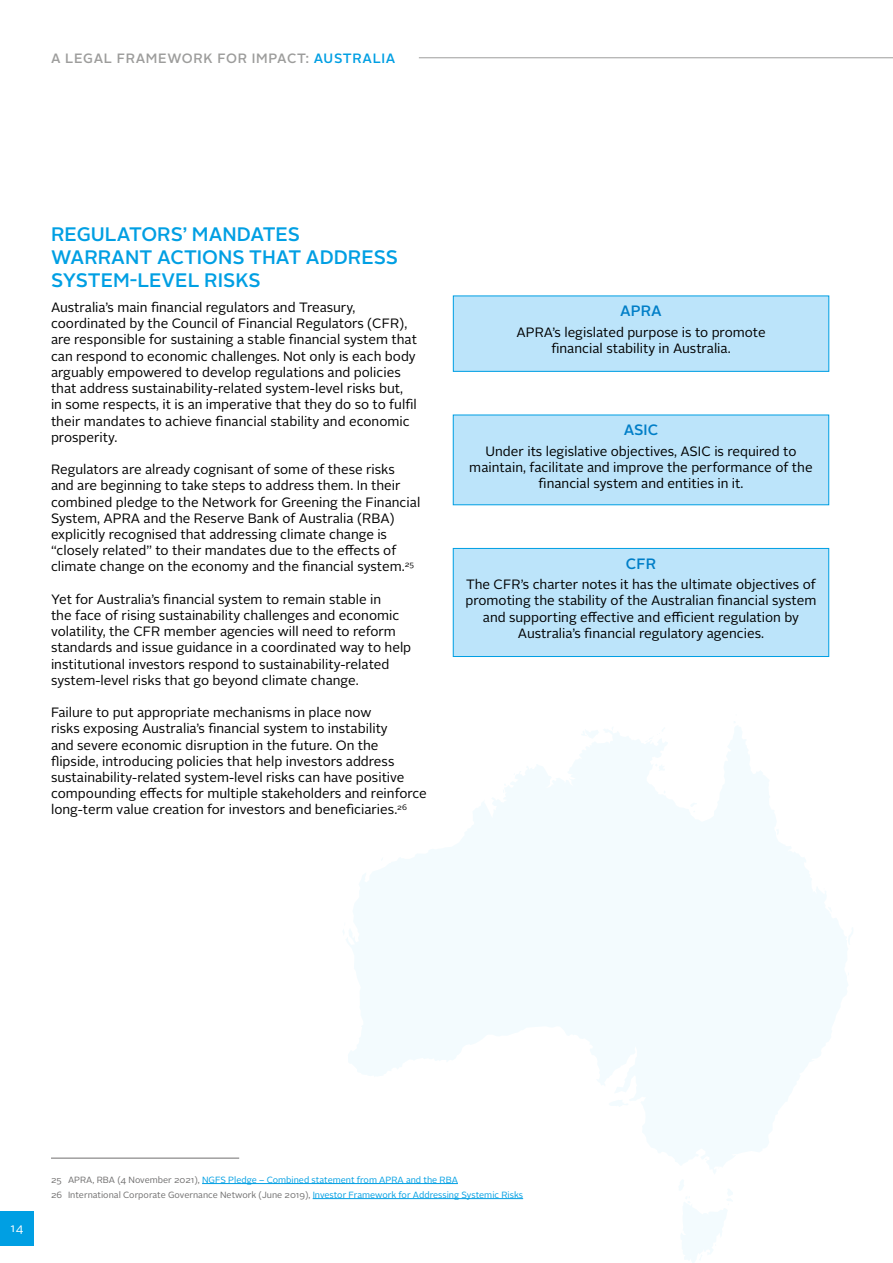
<style>
.page{position:relative;width:893px;height:1263px;background:#fff}
.page>*{position:absolute;margin:0;border:0;box-sizing:border-box;transform-origin:0 0}
.t1{font:500 19.5px/23.4px "Alright Sans";color:#009fe3}
.t2{font:500 15px "Alright Sans";color:#007ec7}
.t3{font:13.5px/16.2px "Alright Sans";color:#000}
.t4{font:500 13.5px "Alright Sans";letter-spacing:.05em;color:#9d9d9c}
.t5{font:12px "Alright Sans";color:#fff}
.t6{font:9px/15px "Alright Sans";color:#009fe3}
.s1{color:#009fe3}
.s2{color:#706f6f}
</style>
<div class="page">
<hr style="left:419px;top:57px;width:474px;height:1px;background:#9d9d9c">
<div style="left:0;top:1212px;width:34px;height:34px;background:#009fe3"></div>
<div style="left:453px;top:296px;width:376px;height:75px;background:#bce4fa"></div>
<div style="left:453px;top:296px;width:376px;height:76px;border:1px solid #009fe3"></div>
<div style="left:453px;top:415px;width:376px;height:90px;background:#bce4fa"></div>
<div style="left:453px;top:415px;width:376px;height:90px;border:1px solid #009fe3"></div>
<div style="left:453px;top:548px;width:376px;height:108px;background:#bce4fa"></div>
<div style="left:453px;top:548px;width:376px;height:109px;border:1px solid #009fe3"></div>
<hr style="left:51px;top:1158px;width:188px;height:1px;background:#706f6f">
<hr style="left:202px;top:1183px;width:256px;height:1px;background:#009fe3">
<hr style="left:313px;top:1198px;width:210px;height:1px;background:#009fe3">
<svg style="left:342px;top:721px;width:511px;height:542px"></svg>
<p class="t4" style="left:51px;top:49px;width:346px">A LEGAL FRAMEWORK FOR IMPACT: <span class="s1">AUSTRALIA</span></p>
<h1 class="t1" style="left:51px;top:222px;width:348px">REGULATORS’ MANDATES<br>WARRANT ACTIONS THAT ADDRESS<br>SYSTEM-LEVEL RISKS</h1>
<p class="t3" style="left:51px;top:299px;width:367px">Australia’s main financial regulators and Treasury, coordinated by the Council of Financial Regulators (CFR), are responsible for sustaining a stable financial system that can respond to economic challenges. Not only is each body arguably empowered to develop regulations and policies that address sustainability-related system-level risks but, in some respects, it is an imperative that they do so to fulfil their mandates to achieve financial stability and economic prosperity.</p>
<p class="t3" style="left:51px;top:461px;width:371px">Regulators are already cognisant of some of these risks and are beginning to take steps to address them. In their combined pledge to the Network for Greening the Financial System, APRA and the Reserve Bank of Australia (RBA) explicitly recognised that addressing climate change is “closely related” to their mandates due to the effects of climate change on the economy and the financial system.<sup>25</sup></p>
<p class="t3" style="left:51px;top:591px;width:362px">Yet for Australia’s financial system to remain stable in<br>the face of rising sustainability challenges and economic volatility, the CFR member agencies will need to reform standards and issue guidance in a coordinated way to help institutional investors respond to sustainability-related system-level risks that go beyond climate change.</p>
<p class="t3" style="left:51px;top:704px;width:377px">Failure to put appropriate mechanisms in place now<br>risks exposing Australia’s financial system to instability<br>and severe economic disruption in the future. On the flipside, introducing policies that help investors address sustainability-related system-level risks can have positive compounding effects for multiple stakeholders and reinforce long-term value creation for investors and beneficiaries.<sup>26</sup></p>
<p class="t2" style="left:620px;top:301px;width:43px">APRA</p>
<p class="t3" style="left:516px;top:324px;width:251px;text-align:center">APRA’s legislated purpose is to promote financial stability in Australia.</p>
<p class="t2" style="left:624px;top:420px;width:36px">ASIC</p>
<p class="t3" style="left:469px;top:443px;width:345px;text-align:center">Under its legislative objectives, ASIC is required to maintain, facilitate and improve the performance of the financial system and entities in it.</p>
<p class="t2" style="left:626px;top:553px;width:32px">CFR</p>
<p class="t3" style="left:465px;top:577px;width:352px;text-align:center">The CFR’s charter notes it has the ultimate objectives of promoting the stability of the Australian financial system and supporting effective and efficient regulation by Australia’s financial regulatory agencies.</p>
<p class="t5" style="left:10px;top:1220px;width:15px">14</p>
<p class="t6" style="left:51px;top:1172px;width:474px"><span class="s2">25 APRA, RBA (4 November 2021),</span> NGFS Pledge – Combined statement from APRA and the RBA<br><span class="s2">26 International Corporate Governance Network (June 2019),</span> Investor Framework for Addressing Systemic Risks</p>
</div>
